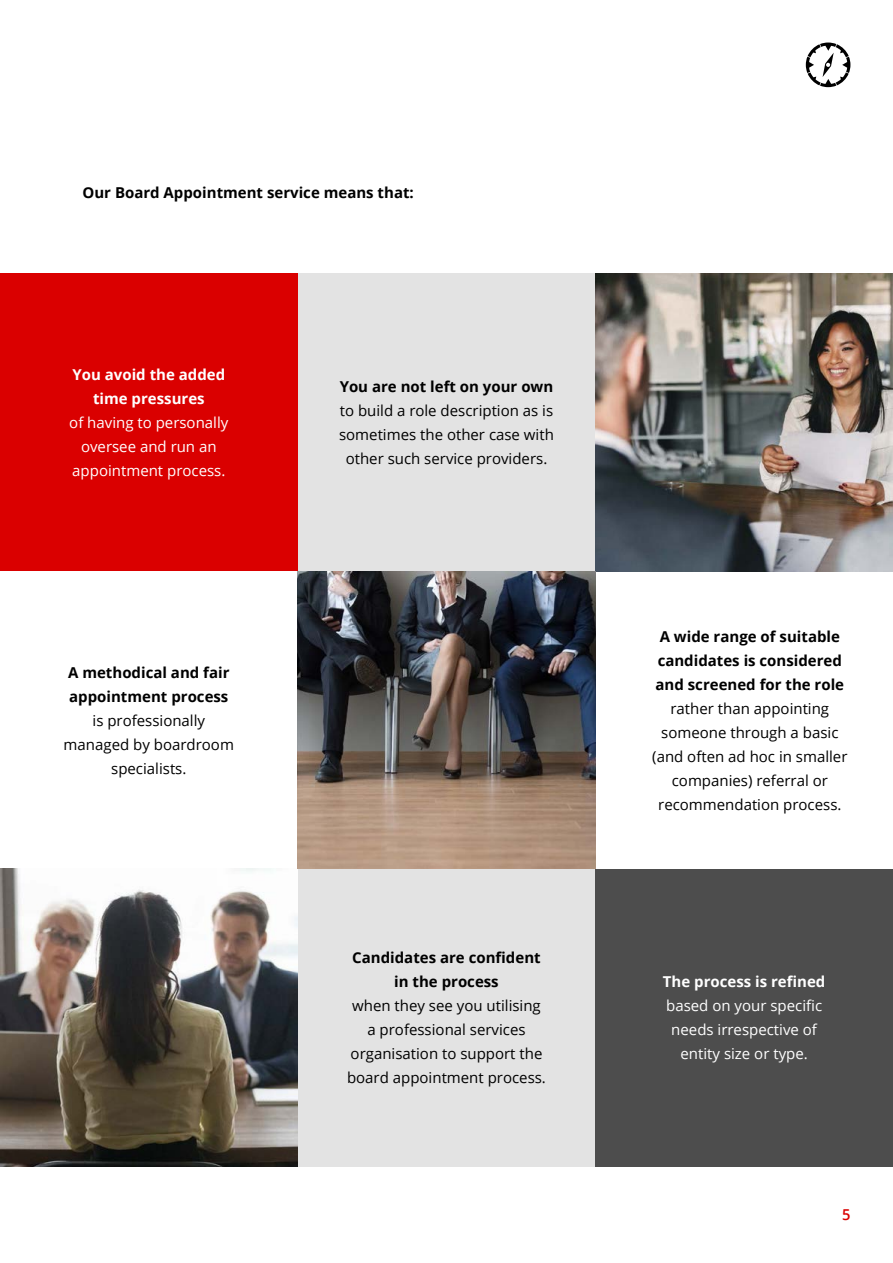
<style>
.page{position:relative;width:893px;height:1263px;background:#fff}
.page>*{position:absolute;margin:0;border:0;box-sizing:border-box;transform-origin:0 0}
.t1{font:15px/24px "Open Sans";color:#000;text-align:center}
.t2{font:700 15px/24px "Open Sans";color:#000}
.t3{font:15px/24px "Open Sans";color:#fff;text-align:center}
.t4{font:700 15px/24px "Open Sans";color:#fff;text-align:center}
.t5{font:600 15px "Open Sans";color:#da0000}
</style>
<div class="page">
<svg style="left:806px;top:43px;width:44px;height:44px"></svg>
<div style="left:595px;top:869px;width:298px;height:297px;background:#4d4d4d"></div>
<img style="left:595px;top:273px;width:298px;height:298px">
<div style="left:298px;top:273px;width:297px;height:298px;background:#e3e3e3"></div>
<div style="left:298px;top:869px;width:297px;height:297px;background:#e3e3e3"></div>
<div style="left:0;top:273px;width:298px;height:298px;background:#da0000"></div>
<img style="left:0;top:869px;width:298px;height:297px">
<img style="left:298px;top:571px;width:297px;height:298px">
<p class="t2" style="left:82px;top:180px;width:333px">Our Board Appointment service means that:</p>
<p class="t4" style="left:72px;top:362px;width:154px">You avoid the added time pressures</p>
<p class="t3" style="left:69px;top:410px;width:161px">of having to personally oversee and run an appointment process.</p>
<p class="t2" style="left:68px;top:660px;width:163px">A methodical and fair appointment process</p>
<p class="t1" style="left:64px;top:708px;width:172px">is professionally managed by boardroom specialists.</p>
<p class="t2" style="left:340px;top:374px;width:215px">You are not left on your own</p>
<p class="t1" style="left:339px;top:398px;width:216px">to build a role description as is sometimes the other case with other such service providers.</p>
<p class="t2" style="left:352px;top:945px;width:190px;text-align:center">Candidates are confident in the process</p>
<p class="t1" style="left:347px;top:993px;width:200px">when they see you utilising a professional services organisation to support the board appointment process.</p>
<p class="t2" style="left:655px;top:624px;width:190px">A wide range of suitable candidates is considered and screened for the role</p>
<p class="t1" style="left:652px;top:696px;width:197px">rather than appointing someone through a basic (and often ad hoc in smaller companies) referral or recommendation process.</p>
<p class="t4" style="left:663px;top:969px;width:164px">The process is refined</p>
<p class="t3" style="left:666px;top:993px;width:157px">based on your specific needs irrespective of entity size or type.</p>
<p class="t5" style="left:842px;top:1205px;width:10px">5</p>
</div>
